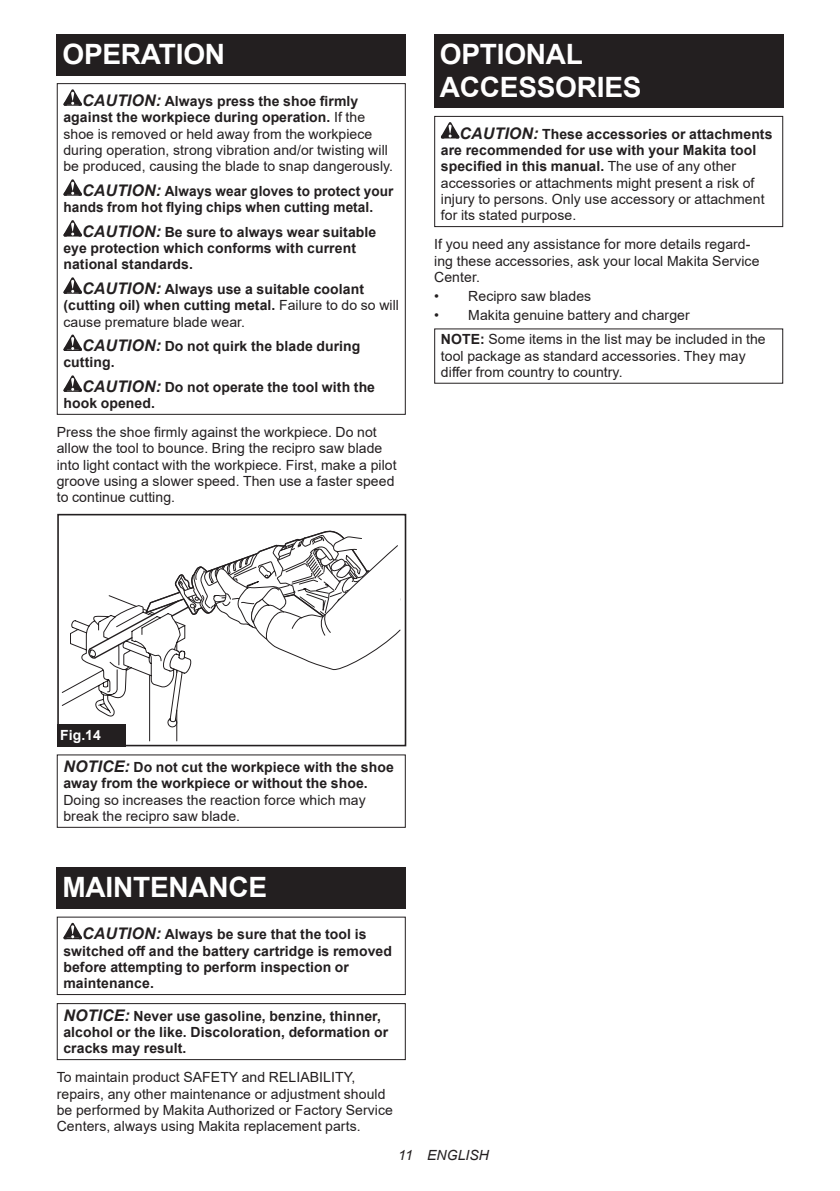
<style>
.page{position:relative;width:840px;height:1191px;background:#fff}
.page>*{position:absolute;margin:0;border:0;box-sizing:border-box;transform-origin:0 0}
.t1{font:700 28px/32.8px "Arial";letter-spacing:-.01em;color:#fff}
.t2{font:14px/16.4px "Arial";letter-spacing:.005em;color:#231f20}
.t3{font:700 14px/16.4px "Arial";letter-spacing:.005em;color:#231f20}
.t4{font:italic 14px "Arial";letter-spacing:.005em;color:#231f20}
.t5{font:700 14px "Arial";color:#fff}
.s1{font-weight:700;font-style:italic;font-size:16px}
.s2{font-weight:700}
.s3{font-style:italic;font-size:16px}
.s4{font-weight:400}
</style>
<div class="page">
<div style="left:57px;top:34px;width:348px;height:41px;background:#231f20"></div>
<svg style="left:63px;top:89px;width:19px;height:17px"></svg>
<svg style="left:63px;top:179px;width:19px;height:17px"></svg>
<svg style="left:63px;top:220px;width:19px;height:16px"></svg>
<svg style="left:63px;top:277px;width:19px;height:17px"></svg>
<svg style="left:63px;top:334px;width:19px;height:17px"></svg>
<svg style="left:63px;top:375px;width:19px;height:17px"></svg>
<div style="left:57px;top:83px;width:348px;height:332px;border:1px solid #231f20"></div>
<svg style="left:61px;top:530px;width:340px;height:197px"></svg>
<div style="left:57px;top:718px;width:74px;height:28px;background:#fff"></div>
<div style="left:57px;top:514px;width:349px;height:232px;border:2px solid #231f20"></div>
<div style="left:57px;top:723px;width:68px;height:23px;background:#231f20"></div>
<div style="left:57px;top:754px;width:348px;height:74px;border:1px solid #231f20"></div>
<div style="left:57px;top:867px;width:348px;height:41px;background:#231f20"></div>
<svg style="left:63px;top:922px;width:19px;height:17px"></svg>
<div style="left:57px;top:916px;width:348px;height:79px;border:1px solid #231f20"></div>
<div style="left:57px;top:1003px;width:348px;height:57px;border:1px solid #231f20"></div>
<div style="left:434px;top:34px;width:348px;height:74px;background:#231f20"></div>
<svg style="left:440px;top:122px;width:19px;height:16px"></svg>
<div style="left:434px;top:116px;width:348px;height:111px;border:1px solid #231f20"></div>
<h1 class="t1" style="left:62px;top:38px;width:164px">OPERATION</h1>
<p class="t2" style="left:63px;top:92px;width:331px;text-indent:19px"><span class="s1">CAUTION:</span> <span class="s2">Always press the shoe firmly against the workpiece during operation.</span> If the shoe is removed or held away from the workpiece during operation, strong vibration and/or twisting will be produced, causing the blade to snap dangerously.</p>
<p class="t3" style="left:63px;top:183px;width:331px;text-indent:19px"><span class="s3">CAUTION:</span> Always wear gloves to protect your hands from hot flying chips when cutting metal.</p>
<p class="t3" style="left:63px;top:223px;width:314px;text-indent:19px"><span class="s3">CAUTION:</span> Be sure to always wear suitable eye protection which conforms with current national standards.</p>
<p class="t3" style="left:63px;top:281px;width:337px;text-indent:19px"><span class="s3">CAUTION:</span> Always use a suitable coolant (cutting oil) when cutting metal. <span class="s4">Failure to do so will cause premature blade wear.</span></p>
<p class="t3" style="left:63px;top:338px;width:298px;text-indent:19px"><span class="s3">CAUTION:</span> Do not quirk the blade during cutting.</p>
<p class="t3" style="left:63px;top:379px;width:313px;text-indent:19px"><span class="s3">CAUTION:</span> Do not operate the tool with the hook opened.</p>
<p class="t2" style="left:57px;top:424px;width:341px">Press the shoe firmly against the workpiece. Do not allow the tool to bounce. Bring the recipro saw blade into light contact with the workpiece. First, make a pilot groove using a slower speed. Then use a faster speed to continue cutting.</p>
<h1 class="t1" style="left:439px;top:38px;width:203px">OPTIONAL<br>ACCESSORIES</h1>
<p class="t2" style="left:440px;top:125px;width:333px;text-indent:19px"><span class="s1">CAUTION:</span> <span class="s2">These accessories or attachments are recommended for use with your Makita tool specified in this manual.</span> The use of any other accessories or attachments might present a risk of injury to persons. Only use accessory or attachment for its stated purpose.</p>
<p class="t2" style="left:434px;top:236px;width:326px">If you need any assistance for more details regard&shy;ing these accessories, ask your local Makita Service<br>Center.</p>
<p class="t2" style="left:434px;top:288px;width:158px">• Recipro saw blades</p>
<p class="t2" style="left:440px;top:303px;width:326px;line-height:23.8px;text-indent:-7px">• Makita genuine battery and charger<br><span class="s2">NOTE:</span> Some items in the list may be included in the</p>
<p class="t2" style="left:440px;top:347px;width:306px">tool package as standard accessories. They may differ from country to country.</p>
<p class="t5" style="left:60px;top:725px;width:42px">Fig.14</p>
<p class="t3" style="left:63px;top:759px;width:332px"><span class="s3">NOTICE:</span> Do not cut the workpiece with the shoe away from the workpiece or without the shoe.</p>
<p class="t2" style="left:63px;top:791px;width:304px">Doing so increases the reaction force which may break the recipro saw blade.</p>
<h1 class="t1" style="left:62px;top:871px;width:206px">MAINTENANCE</h1>
<p class="t3" style="left:63px;top:926px;width:330px;text-indent:19px"><span class="s3">CAUTION:</span> Always be sure that the tool is switched off and the battery cartridge is removed before attempting to perform inspection or maintenance.</p>
<p class="t3" style="left:63px;top:1007px;width:326px"><span class="s3">NOTICE:</span> Never use gasoline, benzine, thinner, alcohol or the like. Discoloration, deformation or cracks may result.</p>
<p class="t2" style="left:57px;top:1069px;width:337px">To maintain product SAFETY and RELIABILITY, repairs, any other maintenance or adjustment should be performed by Makita Authorized or Factory Service Centers, always using Makita replacement parts.</p>
<p class="t4" style="left:398px;top:1146px;width:92px">11 ENGLISH</p>
</div>
